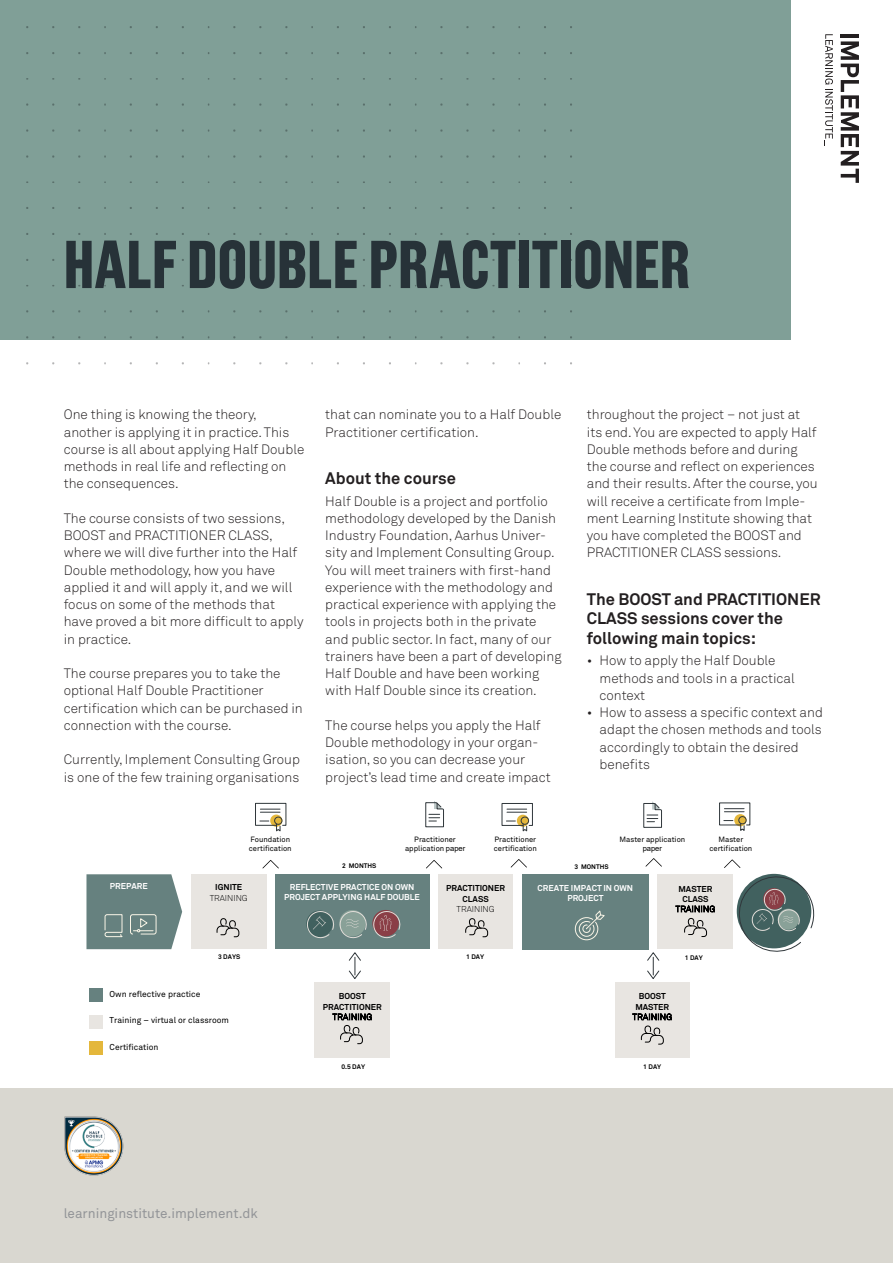
<style>
.page{position:relative;width:893px;height:1263px;background:#fff}
.page>*{position:absolute;margin:0;border:0;box-sizing:border-box;transform-origin:0 0}
.Titel{font:700 67.5px "Grotzec Cond";color:#273238}
.Header_2_-_Overskrif{font:700 16.5px/19.5px "Akkurat Pro";color:#231f20}
.Brødtekst{font:13.5px/17.2px "Akkurat Light Pro";color:#231f20}
.t1{font:13.5px "Akkurat Pro";color:#939598}
.t2{font:700 8.55px/10.2px "Akkurat Pro";color:#000;text-align:center}
.t3{font:700 8.55px/10.2px "Akkurat Pro";color:#fff;text-align:center}
.t4{font:8.55px "Akkurat Pro";color:#000}
.t5{font:8.55px/10.2px "Akkurat Light Pro";color:#000;text-align:center}
.t6{font:7.65px/9px "Akkurat Pro";color:#000;text-align:center}
.t7{font:700 6.6px "Akkurat Pro";color:#000}
.s1{font-family:"Arial"}
.s2{font-family:"Akkurat Pro";font-weight:700}
.s3{font-family:"Akkurat Light Pro";font-weight:400}
</style>
<div class="page">
<div style="left:0;top:0;width:791px;height:340px;background:#809f97"></div>
<div style="left:0;top:1089px;width:893px;height:174px;background:#d9d7d0"></div>
<svg style="left:825px;top:34px;width:8px;height:105px"></svg>
<hr style="left:841px;top:34px;width:18px;height:4px;background:#231f20">
<svg style="left:841px;top:41px;width:18px;height:142px"></svg>
<img style="left:64px;top:1116px;width:60px;height:60px">
<svg style="left:425px;top:801px;width:19px;height:26px"></svg>
<svg style="left:643px;top:801px;width:19px;height:27px"></svg>
<svg style="left:719px;top:802px;width:32px;height:29px"></svg>
<div style="left:738px;top:816px;width:8px;height:8px;border:1px solid #30373b;border-radius:50%"></div>
<svg style="left:501px;top:803px;width:32px;height:29px"></svg>
<div style="left:521px;top:817px;width:8px;height:8px;border:1px solid #30373b;border-radius:50%"></div>
<svg style="left:255px;top:803px;width:32px;height:29px"></svg>
<div style="left:274px;top:817px;width:8px;height:8px;border:1px solid #30373b;border-radius:50%"></div>
<div style="left:439px;top:874px;width:74px;height:75px;background:#e8e5e1"></div>
<div style="left:191px;top:874px;width:75px;height:75px;background:#e8e5e1"></div>
<div style="left:522px;top:874px;width:127px;height:75px;background:#66817f"></div>
<div style="left:315px;top:982px;width:75px;height:75px;background:#e8e5e1"></div>
<div style="left:615px;top:982px;width:75px;height:75px;background:#e8e5e1"></div>
<svg style="left:426px;top:860px;width:16px;height:8px"></svg>
<div style="left:275px;top:874px;width:155px;height:75px;background:#66817f"></div>
<svg style="left:262px;top:860px;width:17px;height:8px"></svg>
<svg style="left:574px;top:910px;width:31px;height:31px"></svg>
<div style="left:582px;top:924px;width:9px;height:9px;border:1px solid #f9f5e7;border-radius:4px"></div>
<svg style="left:640px;top:1025px;width:24px;height:20px"></svg>
<svg style="left:340px;top:1025px;width:23px;height:20px"></svg>
<svg style="left:216px;top:918px;width:24px;height:20px"></svg>
<svg style="left:465px;top:918px;width:24px;height:20px"></svg>
<svg style="left:86px;top:874px;width:96px;height:75px;background:#748c8a"></svg>
<svg style="left:647px;top:952px;width:13px;height:27px"></svg>
<svg style="left:348px;top:952px;width:13px;height:27px"></svg>
<svg style="left:306px;top:910px;width:95px;height:29px"></svg>
<div style="left:657px;top:874px;width:75px;height:75px;background:#e8e5e1"></div>
<svg style="left:684px;top:917px;width:23px;height:20px"></svg>
<svg style="left:645px;top:858px;width:17px;height:9px"></svg>
<svg style="left:511px;top:859px;width:16px;height:8px"></svg>
<div style="left:89px;top:988px;width:13px;height:14px;background:#66817f"></div>
<div style="left:89px;top:1041px;width:13px;height:14px;background:#e4b73b"></div>
<div style="left:89px;top:1015px;width:13px;height:13px;background:#e8e5e1"></div>
<svg style="left:724px;top:859px;width:91px;height:93px"></svg>
<p class="Titel" style="left:64px;top:225px;width:628px">HALF DOUBLE PRACTITIONER</p>
<p class="Brødtekst" style="left:64px;top:406px;width:242px">One thing is knowing the theory, another is applying it in practice. This course is all about applying Half Double methods in real life and reflecting on the consequences.</p>
<p class="Brødtekst" style="left:64px;top:510px;width:241px">The course consists of two sessions,<br>BOOST and PRACTITIONER CLASS, where we will dive further into the Half<br>Double methodology, how you have applied it and will apply it, and we will focus on some of the methods that have proved a bit more difficult to apply in practice.</p>
<p class="Brødtekst" style="left:64px;top:665px;width:241px">The course prepares you to take the optional Half Double Practitioner certification which can be purchased in connection with the course.</p>
<p class="Brødtekst" style="left:64px;top:751px;width:238px">Currently, Implement Consulting Group is one of the few training organisations</p>
<p class="Brødtekst" style="left:325px;top:406px;width:238px">that can nominate you to a Half Double<br>Practitioner certification.</p>
<p class="Header_2_-_Overskrif" style="left:325px;top:469px;width:132px">About the course</p>
<p class="Brødtekst" style="left:325px;top:492px;width:238px">Half Double is a project and portfolio methodology developed by the Danish Industry Foundation, Aarhus Univer&shy;sity and Implement Consulting Group.<br>You will meet trainers with first-hand experience with the methodology and practical experience with applying the tools in projects both in the private and public sector. In fact, many of our trainers have been a part of developing Half Double and have been working with Half Double since its creation.</p>
<p class="Brødtekst" style="left:325px;top:717px;width:227px">The course helps you apply the Half Double methodology in your organ&shy;isation, so you can decrease your project’s lead time and create impact</p>
<p class="Brødtekst" style="left:587px;top:406px;width:232px">throughout the project – not just at its end. You are expected to apply Half Double methods before and during the course and reflect on experiences and their results. After the course, you will receive a certificate from Imple&shy;ment Learning Institute showing that you have completed the BOOST and PRACTITIONER CLASS sessions.</p>
<p class="Header_2_-_Overskrif" style="left:587px;top:589px;width:235px">The BOOST and PRACTITIONER<br>CLASS sessions cover the following main topics:</p>
<p class="Brødtekst" style="left:600px;top:652px;width:197px;text-indent:-13px">• How to apply the Half Double methods and tools in a practical context</p>
<p class="Brødtekst" style="left:600px;top:704px;width:225px;text-indent:-13px">• How to assess a specific context and adapt the chosen methods and tools accordingly to obtain the desired benefits</p>
<p class="t6" style="left:249px;top:835px;width:44px;text-align:left">Foundation certification</p>
<p class="t6" style="left:405px;top:835px;width:62px">Practitioner application <span class="s1">paper</span></p>
<p class="t6" style="left:494px;top:835px;width:44px;text-align:left">Practitioner certification</p>
<p class="t6" style="left:619px;top:835px;width:67px;line-height:9.4px">Master application <span class="s1">paper</span></p>
<p class="t6" style="left:709px;top:835px;width:44px">Master certification</p>
<p class="t7" style="left:342px;top:861px;width:36px">2 MONTHS</p>
<p class="t7" style="left:574px;top:862px;width:36px">3 MONTHS</p>
<p class="t3" style="left:110px;top:880px;width:39px">PREPARE</p>
<p class="t5" style="left:210px;top:882px;width:39px"><span class="s2">IGNITE<br></span>TRAINING</p>
<p class="t3" style="left:284px;top:882px;width:137px">REFLECTIVE PRACTICE ON OWN<br>PROJECT APPLYING HALF DOUBLE</p>
<p class="t2" style="left:446px;top:883px;width:60px">PRACTITIONER<br>CLASS<br><span class="s3">TRAINING</span></p>
<p class="t2" style="left:675px;top:883px;width:41px">MASTER<br>CLASS<br><span class="s3">TRAINING</span></p>
<p class="t3" style="left:538px;top:883px;width:97px">CREATE IMPACT IN OWN<br>PROJECT</p>
<p class="t7" style="left:218px;top:952px;width:24px">3 DAYS</p>
<p class="t7" style="left:466px;top:953px;width:20px">1 DAY</p>
<p class="t7" style="left:685px;top:953px;width:20px">1 DAY</p>
<p class="t4" style="left:110px;top:989px;width:92px">Own reflective practice</p>
<p class="t4" style="left:110px;top:1015px;width:121px">Training – virtual or classroom</p>
<p class="t4" style="left:110px;top:1042px;width:50px">Certification</p>
<p class="t1" style="left:64px;top:1206px;width:196px">learninginstitute.implement.dk</p>
<p class="t2" style="left:323px;top:991px;width:60px">BOOST<br>PRACTITIONER<br><span class="s3">TRAINING</span></p>
<p class="t2" style="left:632px;top:991px;width:41px">BOOST<br>MASTER<br><span class="s3">TRAINING</span></p>
<p class="t7" style="left:341px;top:1062px;width:25px">0.5 DAY</p>
<p class="t7" style="left:643px;top:1062px;width:20px">1 DAY</p>
</div>
